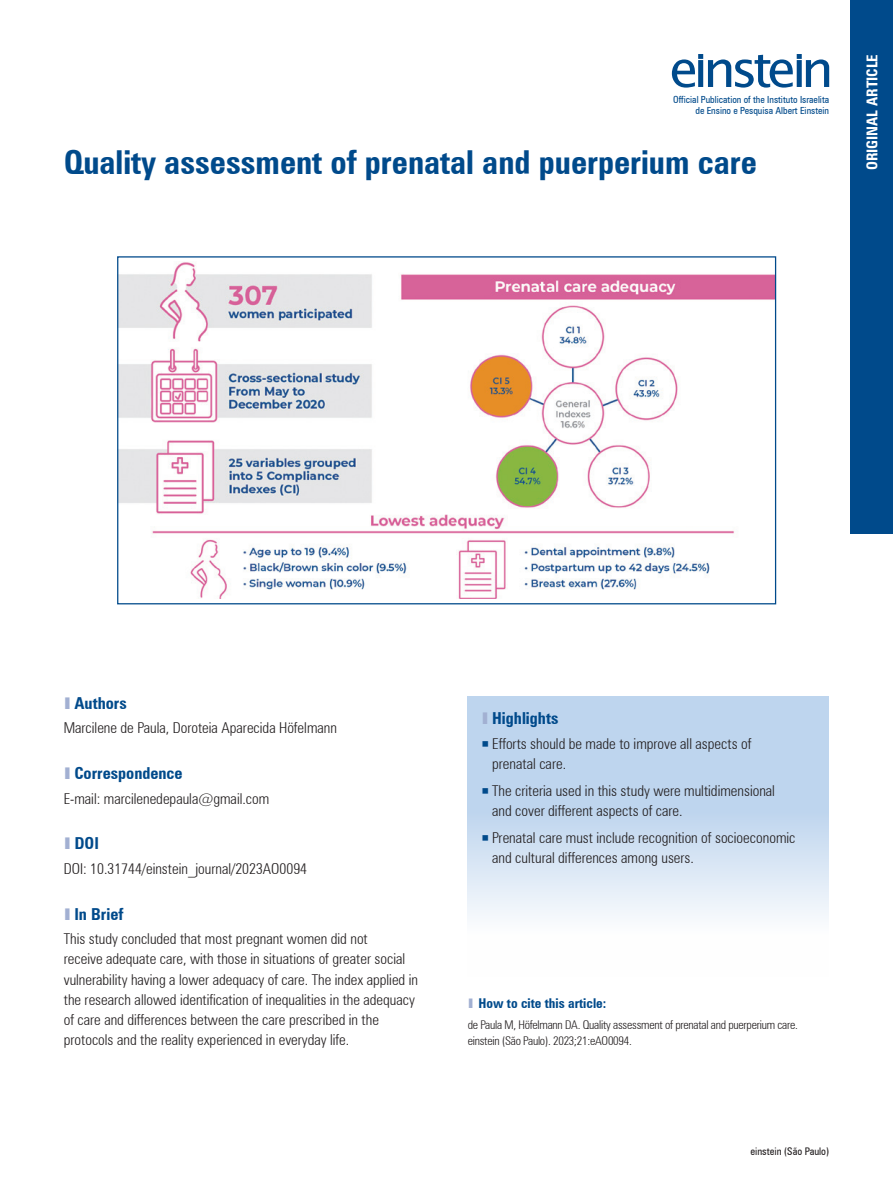
<style>
.page{position:relative;width:893px;height:1191px;background:#fff}
.page>*{position:absolute;margin:0;border:0;box-sizing:border-box;transform-origin:0 0}
.t1{font:700 condensed 33px "Zurich BT";color:#004a8b}
.t2{font:700 condensed 16.5px "Zurich BT";color:#004a8b}
.t3{font:300 condensed 15px/20.2px "Zurich BT";color:#231f20}
.t4{font:700 condensed 15px "Zurich BT";color:#fff}
.t5{font:700 condensed 13.5px "Zurich BT";color:#004a8b}
.t6{font:300 condensed 12px/16.5px "Zurich BT";letter-spacing:-.02em;color:#231f20}
.t7{font:condensed 10.5px "Zurich BT";color:#231f20}
.t8{font:condensed 9.75px/11.7px "Zurich BT";color:#004a8b;text-align:right}
.s1{color:#a2b0d2}
</style>
<div class="page">
<div style="left:850px;top:0;width:43px;height:534px;background:#004a8b"></div>
<svg style="left:672px;top:54px;width:157px;height:34px"></svg>
<img style="left:119px;top:262px;width:655px;height:337px">
<svg style="left:468px;top:696px;width:361px;height:222px;background:#cbddf1"></svg>
<svg style="left:483px;top:741px;width:5px;height:5px"></svg>
<svg style="left:483px;top:788px;width:5px;height:5px"></svg>
<svg style="left:483px;top:835px;width:5px;height:5px"></svg>
<p class="t8" style="left:673px;top:93px;width:157px">Official Publication of the Instituto Israelita de Ensino e Pesquisa Albert Einstein</p>
<h1 class="t1" style="left:64px;top:142px;width:695px">Quality assessment of prenatal and puerperium care</h1>
<p class="t4" style="left:863px;top:170px;width:118px;rotate:-90deg">ORIGINAL ARTICLE</p>
<p class="t2" style="left:64px;top:693px;width:65px"><span class="s1">❚</span> Authors</p>
<p class="t3" style="left:64px;top:717px;width:275px">Marcilene de Paula, Doroteia Aparecida Höfelmann</p>
<p class="t2" style="left:64px;top:763px;width:120px"><span class="s1">❚</span> Correspondence</p>
<p class="t3" style="left:64px;top:788px;width:207px">E-mail: marcilenedepaula@gmail.com</p>
<p class="t2" style="left:64px;top:833px;width:37px"><span class="s1">❚</span> DOI</p>
<p class="t3" style="left:64px;top:858px;width:245px">DOI: 10.31744/einstein_journal/2023AO0094</p>
<p class="t2" style="left:64px;top:903px;width:61px"><span class="s1">❚</span> In Brief</p>
<p class="t3" style="left:64px;top:928px;width:356px">This study concluded that most pregnant women did not<br>receive adequate care, with those in situations of greater social vulnerability having a lower adequacy of care. The index applied in the research allowed identification of inequalities in the adequacy of care and differences between the care prescribed in the protocols and the reality experienced in everyday life.</p>
<p class="t2" style="left:482px;top:708px;width:78px"><span class="s1">❚</span> Highlights</p>
<p class="t3" style="left:492px;top:733px;width:261px">Efforts should be made to improve all aspects of prenatal care.</p>
<p class="t3" style="left:492px;top:780px;width:284px">The criteria used in this study were multidimensional and cover different aspects of care.</p>
<p class="t3" style="left:492px;top:827px;width:305px">Prenatal care must include recognition of socioeconomic and cultural differences among users.</p>
<p class="t5" style="left:468px;top:995px;width:140px"><span class="s1">❚</span> How to cite this article:</p>
<p class="t6" style="left:468px;top:1016px;width:332px">de Paula M, Höfelmann DA. Quality assessment of prenatal and puerperium care. einstein (São Paulo). 2023;21:eAO0094.</p>
<p class="t7" style="left:750px;top:1144px;width:80px">einstein (São Paulo)</p>
</div>
